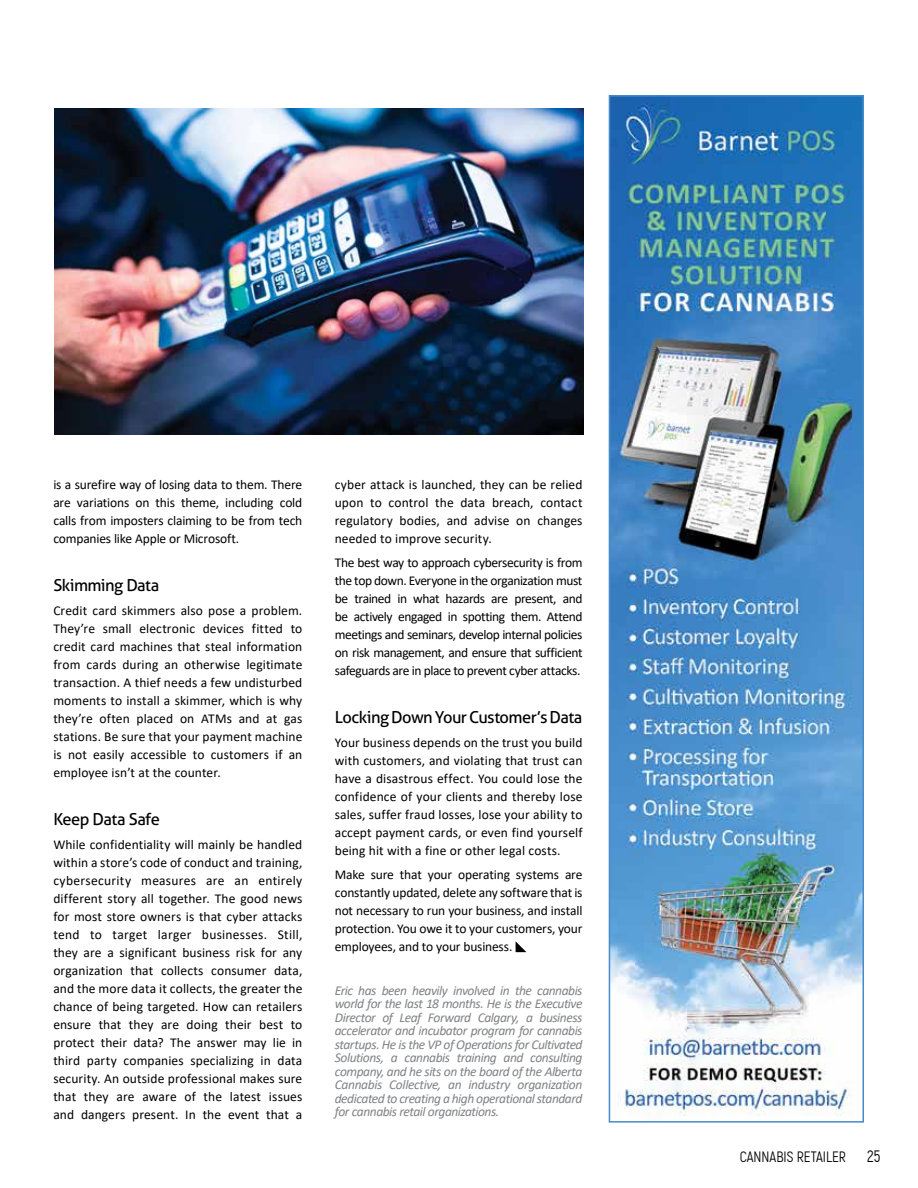
<style>
.page{position:relative;width:918px;height:1188px;background:#fff}
.page>*{position:absolute;margin:0;border:0;box-sizing:border-box;transform-origin:0 0}
.t1{font:16.5px "Aller";letter-spacing:-.035em;color:#000}
.t2{font:16.5px "Akrobat";color:#000}
.t3{font:15px "Akrobat";color:#000}
.t4{font:13.5px/18px "Calibri";letter-spacing:.005em;color:#000;text-align:justify}
.t5{font:italic 13.5px/13.5px "Calibri";letter-spacing:-.035em;color:#808285;text-align:justify}
</style>
<div class="page">
<img style="left:612px;top:98px;width:249px;height:1018px">
<div style="left:609px;top:95px;width:255px;height:1028px;border:2px solid #468bca"></div>
<img style="left:54px;top:108px;width:529px;height:326px">
<svg style="left:516px;top:942px;width:10px;height:10px"></svg>
<p class="t4" style="left:53px;top:476px;width:251px">is a surefire way of losing data to them. There are variations on this theme, including cold calls from imposters claiming to be from tech companies like Apple or Microsoft.</p>
<p class="t1" style="left:53px;top:576px;width:108px">Skimming Data</p>
<p class="t4" style="left:53px;top:602px;width:251px">Credit card skimmers also pose a problem.<br>They’re small electronic devices fitted to credit card machines that steal information from cards during an otherwise legitimate transaction. A thief needs a few undisturbed moments to install a skimmer, which is why they’re often placed on ATMs and at gas stations. Be sure that your payment machine is not easily accessible to customers if an employee isn’t at the counter.</p>
<p class="t1" style="left:53px;top:810px;width:108px">Keep Data Safe</p>
<p class="t4" style="left:53px;top:836px;width:251px">While confidentiality will mainly be handled within a store’s code of conduct and training, cybersecurity measures are an entirely different story all together. The good news for most store owners is that cyber attacks tend to target larger businesses. Still, they are a significant business risk for any organization that collects consumer data, and the more data it collects, the greater the chance of being targeted. How can retailers ensure that they are doing their best to protect their data? The answer may lie in third party companies specializing in data security. An outside professional makes sure that they are aware of the latest issues and dangers present. In the event that a</p>
<p class="t4" style="left:335px;top:476px;width:249px">cyber attack is launched, they can be relied upon to control the data breach, contact regulatory bodies, and advise on changes needed to improve security.</p>
<p class="t4" style="left:335px;top:554px;width:249px">The best way to approach cybersecurity is from the top down. Everyone in the organization must be trained in what hazards are present, and be actively engaged in spotting them. Attend meetings and seminars, develop internal policies on risk management, and ensure that sufficient safeguards are in place to prevent cyber attacks.</p>
<p class="t1" style="left:335px;top:708px;width:249px">Locking Down Your Customer’s Data</p>
<p class="t4" style="left:335px;top:734px;width:249px">Your business depends on the trust you build with customers, and violating that trust can have a disastrous effect. You could lose the confidence of your clients and thereby lose sales, suffer fraud losses, lose your ability to accept payment cards, or even find yourself being hit with a fine or other legal costs.</p>
<p class="t4" style="left:335px;top:866px;width:249px">Make sure that your operating systems are constantly updated, delete any software that is not necessary to run your business, and install protection. You owe it to your customers, your employees, and to your business.</p>
<p class="t5" style="left:335px;top:983px;width:249px">Eric has been heavily involved in the cannabis world for the last 18 months. He is the Executive Director of Leaf Forward Calgary, a business accelerator and incubator program for cannabis startups. He is the VP of Operations for Cultivated Solutions, a cannabis training and consulting company, and he sits on the board of the Alberta Cannabis Collective, an industry organization dedicated to creating a high operational standard for cannabis retail organizations.</p>
<p class="t3" style="left:740px;top:1149px;width:108px">CANNABIS RETAILER</p>
<p class="t2" style="left:867px;top:1148px;width:15px">25</p>
</div>
